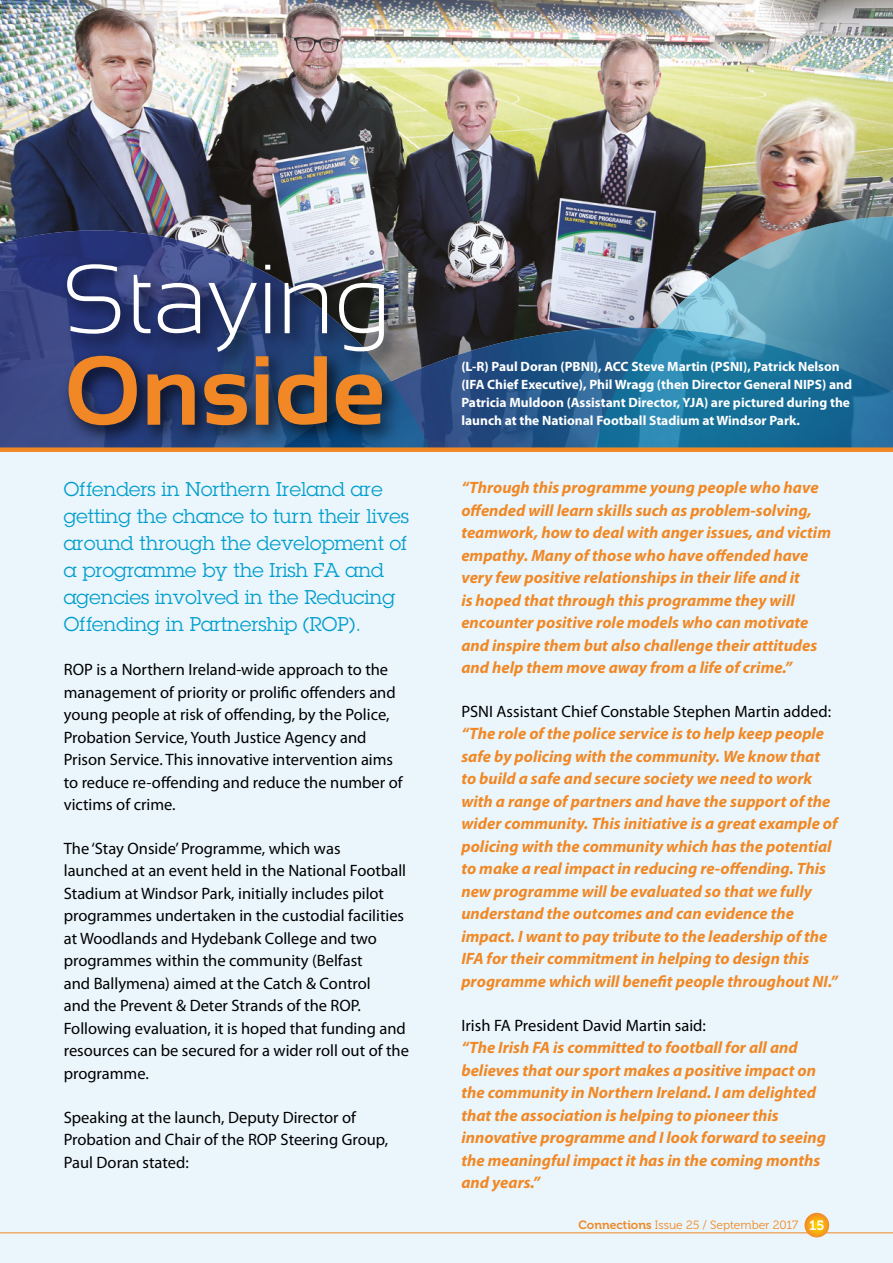
<style>
.page{position:relative;width:893px;height:1263px;background:#fff}
.page>*{position:absolute;margin:0;border:0;box-sizing:border-box;transform-origin:0 0}
._4_0_Heading{font:300 98.1px/91.5px "Sansation";color:#fff}
._2_0_Leadin{font:19.5px/27px "Lubalin Graph";color:#009dcc}
._1_0_Body{font:italic 700 16.5px/22.5px "Myriad Pro";color:#f18825}
._1_0_Body-2{font:16.5px/22.5px "Myriad Pro";color:#000}
._3_0_Caption{font:700 13.5px/18px "Myriad Pro";color:#fff}
.t1{font:13.5px "Museo 700";color:#fff}
.t2{font:12px "Museo 300";color:#f18825}
.s1{font-weight:700;color:#f18825}
.s2{font-weight:400;font-style:normal;color:#000}
.s3{font-family:"Museo 700"}
</style>
<div class="page">
<div style="left:0;top:450px;width:893px;height:813px;background:#eaf6fc"></div>
<hr style="left:0;top:1232px;width:893px;height:1px;background:#f18825">
<svg style="left:804px;top:1213px;width:25px;height:24px"></svg>
<img style="left:0;top:0;width:893px;height:279px">
<img style="left:0;top:185px;width:505px;height:143px">
<img style="left:540px;top:183px;width:353px;height:145px">
<svg style="left:430px;top:328px;width:164px;height:119px;background:#244b79"></svg>
<svg style="left:0;top:230px;width:430px;height:217px;background:#4e5983"></svg>
<svg style="left:594px;top:216px;width:299px;height:231px;background:#48829f"></svg>
<div style="left:59px;top:257px;width:346px;height:188px;background:#000;opacity:.75"></div>
<div style="left:0;top:447px;width:893px;height:5px;background:#f18825"></div>
<p class="_4_0_Heading" style="left:64px;top:254px;width:329px">Staying<br><span class="s1">Onside</span></p>
<p class="_2_0_Leadin" style="left:64px;top:476px;width:347px">Offenders in Northern Ireland are getting the chance to turn their lives around through the development of a programme by the Irish FA and agencies involved in the Reducing Offending in Partnership (ROP).</p>
<p class="_1_0_Body-2" style="left:64px;top:658px;width:340px">ROP is a Northern Ireland-wide approach to the management of priority or prolific offenders and young people at risk of offending, by the Police, Probation Service, Youth Justice Agency and Prison Service. This innovative intervention aims to reduce re-offending and reduce the number of victims of crime.</p>
<p class="_1_0_Body-2" style="left:64px;top:837px;width:347px">The ‘Stay Onside’ Programme, which was<br>launched at an event held in the National Football Stadium at Windsor Park, initially includes pilot programmes undertaken in the custodial facilities at Woodlands and Hydebank College and two programmes within the community (Belfast<br>and Ballymena) aimed at the Catch &amp; Control<br>and the Prevent &amp; Deter Strands of the ROP.<br>Following evaluation, it is hoped that funding and resources can be secured for a wider roll out of the programme.</p>
<p class="_1_0_Body-2" style="left:64px;top:1105px;width:326px">Speaking at the launch, Deputy Director of<br>Probation and Chair of the ROP Steering Group,<br>Paul Doran stated:</p>
<p class="_3_0_Caption" style="left:461px;top:357px;width:392px">(L-R) Paul Doran (PBNI), ACC Steve Martin (PSNI), Patrick Nelson (IFA Chief Executive), Phil Wragg (then Director General NIPS) and Patricia Muldoon (Assistant Director, YJA) are pictured during the launch at the National Football Stadium at Windsor Park.</p>
<p class="_1_0_Body" style="left:461px;top:476px;width:371px">“Through this programme young people who have offended will learn skills such as problem-solving, teamwork, how to deal with anger issues, and victim empathy. Many of those who have offended have very few positive relationships in their life and it<br>is hoped that through this programme they will encounter positive role models who can motivate and inspire them but also challenge their attitudes and help them move away from a life of crime.”</p>
<p class="_1_0_Body" style="left:461px;top:700px;width:378px"><span class="s2">PSNI Assistant Chief Constable Stephen Martin added: </span>“The role of the police service is to help keep people safe by policing with the community. We know that to build a safe and secure society we need to work with a range of partners and have the support of the wider community. This initiative is a great example of policing with the community which has the potential to make a real impact in reducing re-offending. This new programme will be evaluated so that we fully understand the outcomes and can evidence the impact. I want to pay tribute to the leadership of the IFA for their commitment in helping to design this programme which will benefit people throughout NI.”</p>
<p class="_1_0_Body-2" style="left:461px;top:1014px;width:246px">Irish FA President David Martin said:</p>
<p class="_1_0_Body" style="left:461px;top:1036px;width:366px">“The Irish FA is committed to football for all and believes that our sport makes a positive impact on the community in Northern Ireland. I am delighted that the association is helping to pioneer this innovative programme and I look forward to seeing the meaningful impact it has in the coming months and years.”</p>
<p class="t2" style="left:578px;top:1218px;width:221px"><span class="s3">Connections</span> Issue 25 / September 2017</p>
<p class="t1" style="left:809px;top:1218px;width:17px">15</p>
</div>
